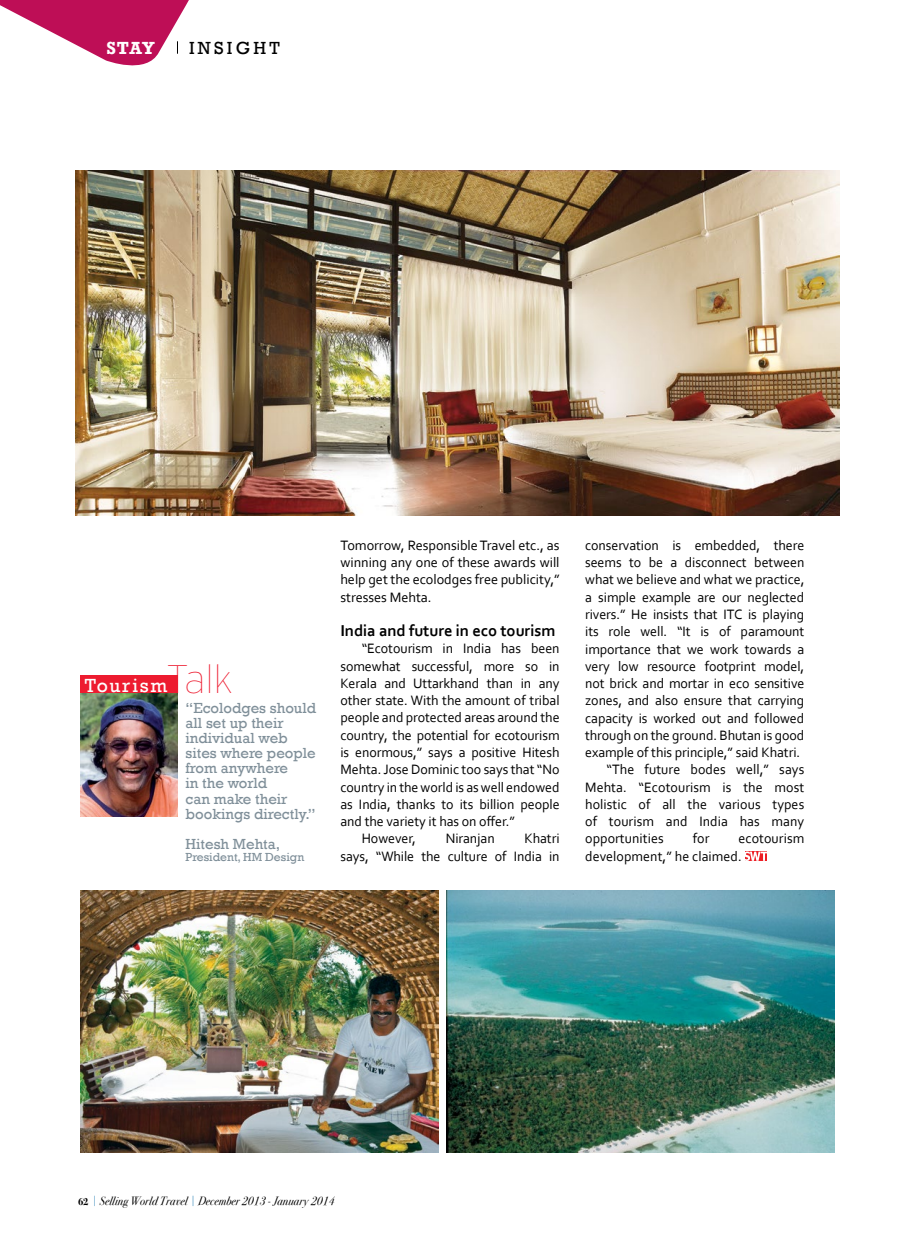
<style>
.page{position:relative;width:915px;height:1255px;background:#fff}
.page>*{position:absolute;margin:0;border:0;box-sizing:border-box;transform-origin:0 0}
.t1{font:19.5px "Rockwell";letter-spacing:.085em;color:#fff}
.t2{font:18px "Rockwell";letter-spacing:.18em;color:#000}
.t3{font:700 18px "Rockwell";color:#fff}
.t4{font:700 16.5px "Corbel";letter-spacing:-.005em;color:#000}
.t5{font:15px/15px "Rockwell";color:#7f8f99}
.t6{font:14.25px/17.2px "Corbel";letter-spacing:-.005em;color:#000;text-align:justify}
.t7{font:12px "Bodoni Svty Two ITCTT Book Ita";letter-spacing:.02em;color:#000;scale:.9 1}
.t8{font:12px "Rockwell";color:#7f8f99}
.s1{font-family:"Interstate";font-weight:100;font-size:39.75px;color:#ed1b2f}
.s2{font-family:"Bodoni Svty Two ITCTT Bold";font-size:10.5px}
.s3{color:#4b95c1}
</style>
<div class="page">
<img style="left:75px;top:170px;width:764px;height:345px">
<svg style="left:745px;top:851px;width:21px;height:9px"></svg>
<img style="left:81px;top:890px;width:357px;height:262px">
<img style="left:446px;top:890px;width:387px;height:262px">
<img style="left:81px;top:693px;width:97px;height:123px">
<div style="left:81px;top:675px;width:97px;height:18px;background:#ed1b2f"></div>
<svg style="left:0;top:0;width:189px;height:66px"></svg>
<p class="t3" style="left:106px;top:37px;width:50px">STAY</p>
<p class="t2" style="left:189px;top:37px;width:92px">INSIGHT</p>
<p class="t1" style="left:85px;top:673px;width:149px">Tourism<span class="s1">Talk</span></p>
<p class="t5" style="left:185px;top:701px;width:132px">“Ecolodges should all set up their individual web sites where people from anywhere<br>in the world<br>can make their bookings directly.”</p>
<p class="t5" style="left:185px;top:836px;width:96px">Hitesh Mehta,</p>
<p class="t8" style="left:185px;top:849px;width:120px">President, HM Design</p>
<p class="t6" style="left:340px;top:536px;width:221px">Tomorrow, Responsible Travel etc., as winning any one of these awards will help get the ecolodges free publicity,” stresses Mehta.</p>
<p class="t4" style="left:340px;top:620px;width:216px">India and future in eco tourism</p>
<p class="t6" style="left:361px;top:639px;width:199px">“Ecotourism in India has been</p>
<p class="t6" style="left:340px;top:657px;width:220px">somewhat successful, more so in</p>
<p class="t6" style="left:340px;top:674px;width:220px">Kerala and Uttarkhand than in any</p>
<p class="t6" style="left:340px;top:691px;width:220px">other state. With the amount of tribal</p>
<p class="t6" style="left:340px;top:708px;width:220px">people and protected areas around the</p>
<p class="t6" style="left:340px;top:726px;width:220px">country, the potential for ecotourism</p>
<p class="t6" style="left:340px;top:743px;width:220px">is enormous,” says a positive Hitesh</p>
<p class="t6" style="left:340px;top:760px;width:220px">Mehta. Jose Dominic too says that “No</p>
<p class="t6" style="left:340px;top:777px;width:220px">country in the world is as well endowed</p>
<p class="t6" style="left:340px;top:795px;width:220px">as India, thanks to its billion people</p>
<p class="t6" style="left:340px;top:812px;width:176px">and the variety it has on offer.”</p>
<p class="t6" style="left:361px;top:829px;width:56px">However,</p>
<p class="t6" style="left:445px;top:829px;width:50px">Niranjan</p>
<p class="t6" style="left:340px;top:829px;width:220px;text-align:right">Khatri<br>says, “While the culture of India in</p>
<p class="t6" style="left:585px;top:536px;width:221px">conservation is embedded, there</p>
<p class="t6" style="left:585px;top:553px;width:220px">seems to be a disconnect between</p>
<p class="t6" style="left:585px;top:570px;width:221px">what we believe and what we practice,</p>
<p class="t6" style="left:585px;top:588px;width:220px">a simple example are our neglected</p>
<p class="t6" style="left:585px;top:605px;width:220px">rivers.” He insists that ITC is playing</p>
<p class="t6" style="left:585px;top:622px;width:221px">its role well. “It is of paramount</p>
<p class="t6" style="left:585px;top:640px;width:220px">importance that we work towards a</p>
<p class="t6" style="left:585px;top:657px;width:220px">very low resource footprint model,</p>
<p class="t6" style="left:585px;top:674px;width:220px">not brick and mortar in eco sensitive</p>
<p class="t6" style="left:585px;top:691px;width:220px">zones, and also ensure that carrying</p>
<p class="t6" style="left:585px;top:709px;width:221px">capacity is worked out and followed</p>
<p class="t6" style="left:585px;top:726px;width:220px">through on the ground. Bhutan is good</p>
<p class="t6" style="left:585px;top:743px;width:216px">example of this principle,” said Khatri.</p>
<p class="t6" style="left:606px;top:760px;width:199px">“The future bodes well,” says</p>
<p class="t6" style="left:585px;top:778px;width:220px">Mehta. “Ecotourism is the most</p>
<p class="t6" style="left:585px;top:795px;width:220px">holistic of all the various types</p>
<p class="t6" style="left:585px;top:812px;width:220px">of tourism and India has many</p>
<p class="t6" style="left:585px;top:829px;width:80px">opportunities</p>
<p class="t6" style="left:692px;top:829px;width:18px">for</p>
<p class="t6" style="left:585px;top:829px;width:220px;text-indent:153px">ecotourism development,” he claimed.</p>
<p class="t7" style="left:78px;top:1193px;width:286px"><span class="s2">62</span> <span class="s3">|</span> Selling World Travel <span class="s3">|</span> December 2013 - January 2014</p>
</div>
